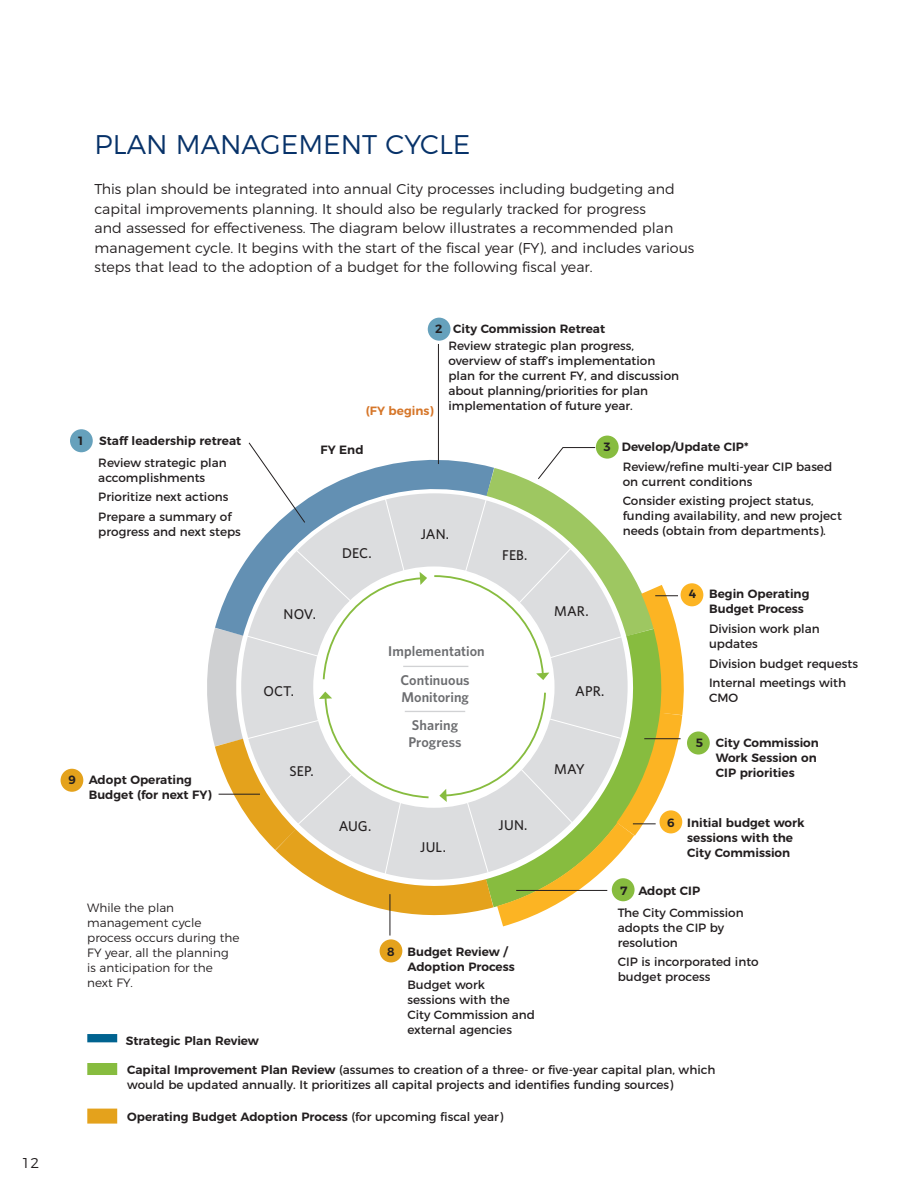
<style>
.page{position:relative;width:918px;height:1188px;background:#fff}
.page>*{position:absolute;margin:0;border:0;box-sizing:border-box;transform-origin:0 0}
.t1{font:300 27px "Montserrat";color:#073269}
.t2{font:300 14.25px/19.5px "Montserrat";color:#231f20}
.t3{font:600 14.1px/17px "Whitney";letter-spacing:.005em;color:#6c6d70}
.t4{font:500 14.1px "Whitney";letter-spacing:.005em;color:#231f20}
.t5{font:12px/15px "Montserrat";color:#231f20}
.t6{font:600 12px/15px "Montserrat";color:#231f20}
.t7{font:300 12px/15px "Montserrat";color:#231f20}
.t8{font:600 12px "Montserrat";color:#d67629}
.s1{font-weight:600}
.s2{font-weight:400}
</style>
<div class="page">
<div style="left:596px;top:436px;width:23px;height:23px;background:#87bc3f;border-radius:50%"></div>
<div style="left:687px;top:731px;width:23px;height:24px;background:#87bc3f;border-radius:50%"></div>
<div style="left:681px;top:583px;width:22px;height:23px;background:#fcb423;border-radius:50%"></div>
<div style="left:428px;top:318px;width:23px;height:23px;background:#66a1bc;border-radius:50%"></div>
<div style="left:70px;top:429px;width:23px;height:23px;background:#66a1bc;border-radius:50%"></div>
<hr style="left:438px;top:344px;width:1px;height:120px;background:#231f20">
<div style="left:380px;top:939px;width:22px;height:23px;background:#e4a21c;border-radius:50%"></div>
<div style="left:61px;top:769px;width:22px;height:23px;background:#e4a21c;border-radius:50%"></div>
<svg style="left:207px;top:442px;width:489px;height:500px"></svg>
<div style="left:87px;top:1034px;width:30px;height:8px;background:#006390"></div>
<div style="left:87px;top:1063px;width:30px;height:12px;background:#87bc3f"></div>
<div style="left:87px;top:1109px;width:30px;height:15px;background:#e4a21c"></div>
<hr style="left:516px;top:890px;width:91px;height:1px;background:#231f20">
<hr style="left:390px;top:894px;width:1px;height:42px;background:#231f20">
<p class="t2" style="left:22px;top:1152px;width:19px">12</p>
<p class="t1" style="left:95px;top:124px;width:377px">PLAN MANAGEMENT CYCLE</p>
<p class="t2" style="left:95px;top:178px;width:601px">This plan should be integrated into annual City processes including budgeting and capital improvements planning. It should also be regularly tracked for progress<br>and assessed for effectiveness. The diagram below illustrates a recommended plan management cycle. It begins with the start of the fiscal year (FY), and includes various steps that lead to the adoption of a budget for the following fiscal year.</p>
<p class="t6" style="left:435px;top:320px;width:172px">2 City Commission Retreat</p>
<p class="t8" style="left:366px;top:401px;width:69px">(FY begins)</p>
<p class="t5" style="left:448px;top:338px;width:232px">Review strategic plan progress, overview of staff’s implementation plan for the current FY, and discussion about planning/priorities for plan implementation of future year.</p>
<p class="t6" style="left:77px;top:433px;width:165px">1 Staff leadership retreat</p>
<p class="t6" style="left:604px;top:439px;width:146px">3 Develop/Update CIP*</p>
<p class="t6" style="left:321px;top:441px;width:45px">FY End</p>
<p class="t5" style="left:98px;top:454px;width:130px">Review strategic plan accomplishments</p>
<p class="t5" style="left:98px;top:486px;width:135px;line-height:19.5px">Prioritize next actions<br>Prepare a summary of</p>
<p class="t5" style="left:98px;top:523px;width:144px">progress and next steps</p>
<p class="t6" style="left:89px;top:771px;width:124px;text-indent:-20px">9 Adopt Operating<br>Budget (for next FY)</p>
<p class="t4" style="left:284px;top:604px;width:34px">NOV.</p>
<p class="t4" style="left:263px;top:682px;width:32px">OCT.</p>
<p class="t4" style="left:290px;top:762px;width:26px">SEP.</p>
<p class="t4" style="left:342px;top:544px;width:31px">DEC.</p>
<p class="t4" style="left:421px;top:525px;width:30px">JAN.</p>
<p class="t4" style="left:502px;top:546px;width:27px">FEB.</p>
<p class="t3" style="left:388px;top:643px;width:98px">Implementation</p>
<p class="t3" style="left:401px;top:672px;width:71px">Continuous<br>Monitoring</p>
<p class="t3" style="left:408px;top:716px;width:55px">Sharing<br>Progress</p>
<p class="t4" style="left:339px;top:817px;width:34px">AUG.</p>
<p class="t4" style="left:420px;top:838px;width:27px">JUL.</p>
<p class="t4" style="left:499px;top:816px;width:30px">JUN.</p>
<p class="t5" style="left:623px;top:458px;width:211px">Review/refine multi-year CIP based on current conditions</p>
<p class="t5" style="left:623px;top:492px;width:221px">Consider existing project status, funding availability, and new project needs (obtain from departments).</p>
<p class="t4" style="left:554px;top:602px;width:36px">MAR.</p>
<p class="t4" style="left:575px;top:682px;width:31px">APR.</p>
<p class="t4" style="left:554px;top:760px;width:32px">MAY</p>
<p class="t6" style="left:709px;top:586px;width:102px;text-indent:-20px">4 Begin Operating<br>Budget Process</p>
<p class="t5" style="left:709px;top:620px;width:112px">Division work plan updates</p>
<p class="t5" style="left:709px;top:653px;width:150px;line-height:19.5px">Division budget requests<br>Internal meetings with</p>
<p class="t5" style="left:709px;top:689px;width:31px">CMO</p>
<p class="t6" style="left:716px;top:735px;width:105px;text-indent:-20px">5 City Commission<br>Work Session on<br>CIP priorities</p>
<p class="t6" style="left:687px;top:814px;width:119px;text-indent:-20px">6 Initial budget work sessions with the<br>City Commission</p>
<p class="t6" style="left:620px;top:882px;width:81px">7 Adopt CIP</p>
<p class="t7" style="left:87px;top:899px;width:154px">While the plan management cycle process occurs during the<br>FY year, all the planning is anticipation for the next FY.</p>
<p class="t5" style="left:618px;top:904px;width:127px">The City Commission adopts the CIP by resolution</p>
<p class="t5" style="left:618px;top:954px;width:142px">CIP is incorporated into budget process</p>
<p class="t6" style="left:408px;top:943px;width:109px;text-indent:-20px">8 Budget Review /<br>Adoption Process</p>
<p class="t5" style="left:407px;top:976px;width:129px">Budget work sessions with the<br>City Commission and external agencies</p>
<p class="t6" style="left:126px;top:1032px;width:135px">Strategic Plan Review</p>
<p class="t5" style="left:127px;top:1061px;width:590px"><span class="s1">Capital Improvement Plan Review</span> (assumes to creation of a three- or five-year capital plan, which would be updated annually. It prioritizes all capital projects and identifies funding sources)</p>
<p class="t6" style="left:127px;top:1109px;width:377px">Operating Budget Adoption Process <span class="s2">(for upcoming fiscal year)</span></p>
</div>
